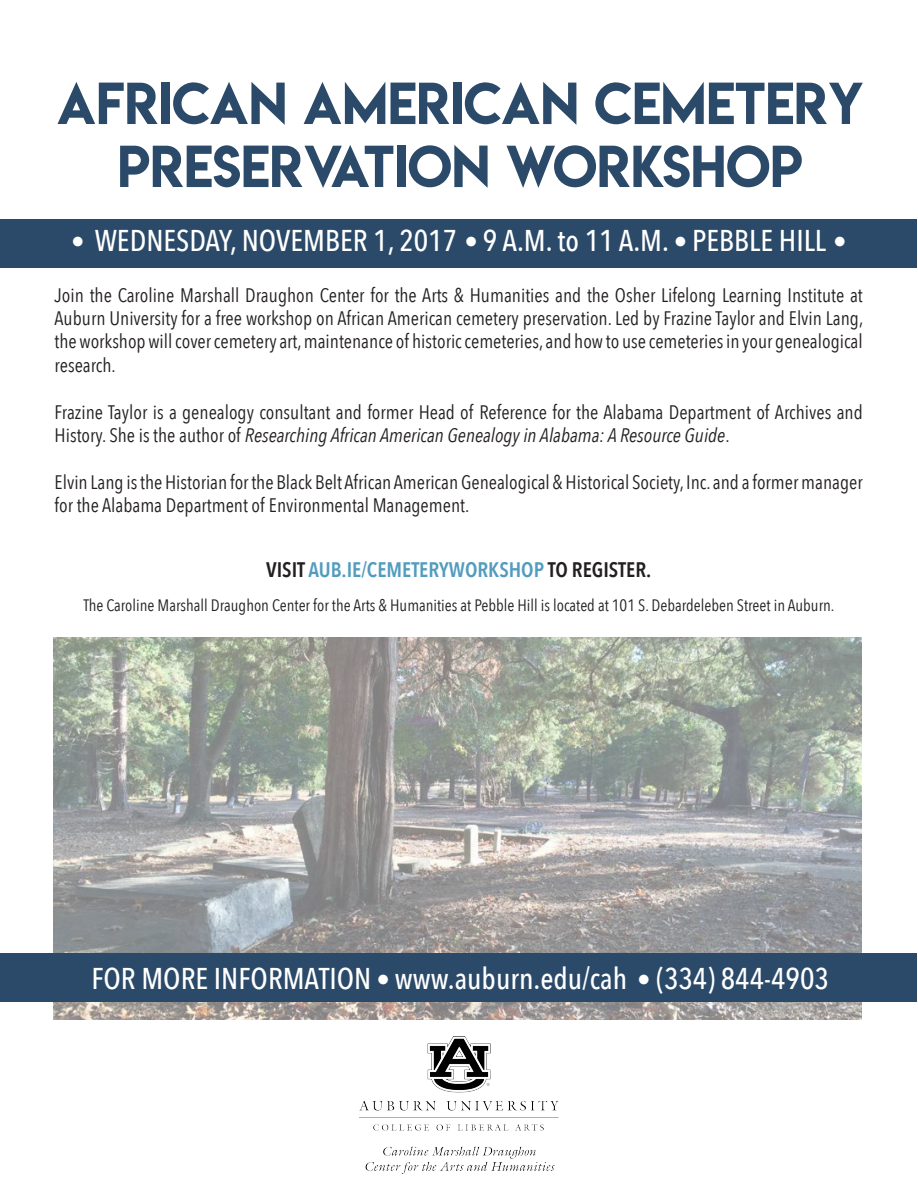
<style>
.page{position:relative;width:918px;height:1188px;background:#fff}
.page>*{position:absolute;margin:0;border:0;box-sizing:border-box;transform-origin:0 0}
.t1{font:52.5px "Lemon Milk";color:#2b4a69}
.t2{font:500 30px "Avenir Next Condensed";color:#fff}
.t3{font:600 21px "Avenir Next Condensed";color:#529cbe}
.t4{font:19.5px/23.4px "Avenir Next Condensed";color:#231f20}
.t5{font:16.5px "Avenir Next Condensed";color:#231f20}
.s1{font-weight:400;font-size:27px}
.s2{font-style:italic}
.s3{color:#231f20}
</style>
<div class="page">
<div style="left:0;top:219px;width:917px;height:49px;background:#2b4a69"></div>
<img style="left:53px;top:637px;width:809px;height:383px">
<div style="left:1px;top:953px;width:916px;height:49px;background:#2b4a69"></div>
<img style="left:359px;top:1036px;width:200px;height:137px">
<p class="t1" style="left:56px;top:66px;width:809px">AFRICAN AMERICAN CEMETERY</p>
<p class="t1" style="left:118px;top:129px;width:687px">PRESERVATION WORKSHOP</p>
<p class="t2" style="left:71px;top:223px;width:777px"><span class="s1">•</span> WEDNESDAY, NOVEMBER 1, 2017 <span class="s1">•</span> 9 A.M. to 11 A.M. <span class="s1">•</span> PEBBLE HILL <span class="s1">•</span></p>
<p class="t4" style="left:55px;top:282px;width:810px;text-align:justify">Join the Caroline Marshall Draughon Center for the Arts &amp; Humanities and the Osher Lifelong Learning Institute at Auburn University for a free workshop on African American cemetery preservation. Led by Frazine Taylor and Elvin Lang, the workshop will cover cemetery art, maintenance of historic cemeteries, and how to use cemeteries in your genealogical research.</p>
<p class="t4" style="left:55px;top:399px;width:810px">Frazine Taylor is a genealogy consultant and former Head of Reference for the Alabama Department of Archives and<br>History. She is the author of <span class="s2">Researching African American Genealogy in Alabama: A Resource Guide</span>.</p>
<p class="t4" style="left:55px;top:469px;width:810px">Elvin Lang is the Historian for the Black Belt African American Genealogical &amp; Historical Society, Inc. and a former manager for the Alabama Department of Environmental Management.</p>
<p class="t3" style="left:266px;top:551px;width:387px"><span class="s3">VISIT</span> AUB.IE/CEMETERYWORKSHOP <span class="s3">TO REGISTER.</span></p>
<p class="t5" style="left:83px;top:591px;width:753px">The Caroline Marshall Draughon Center for the Arts &amp; Humanities at Pebble Hill is located at 101 S. Debardeleben Street in Auburn.</p>
<p class="t2" style="left:91px;top:960px;width:739px">FOR MORE INFORMATION <span class="s1">•</span> www.auburn.edu/cah <span class="s1">•</span> (334) 844-4903</p>
</div>
